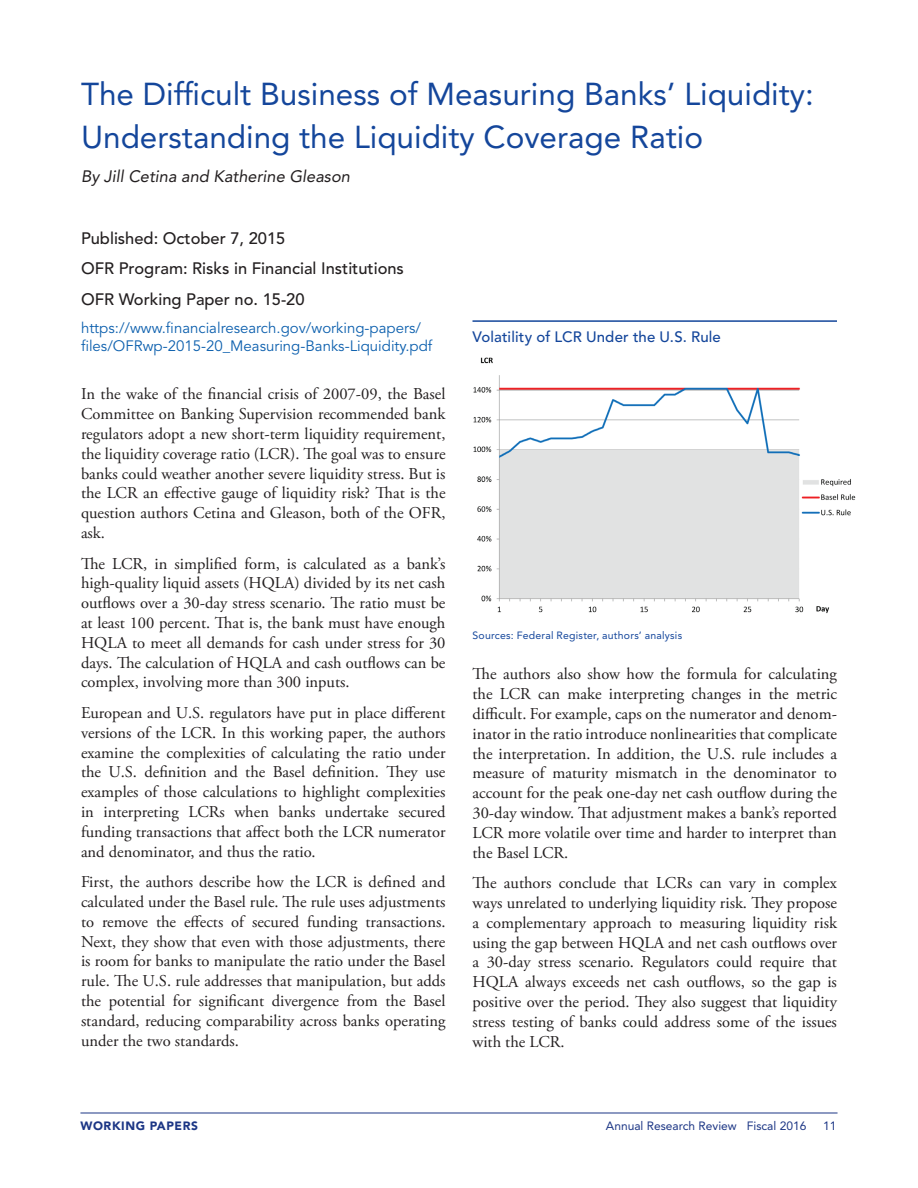
<style>
.page{position:relative;width:918px;height:1188px;background:#fff}
.page>*{position:absolute;margin:0;border:0;box-sizing:border-box;transform-origin:0 0}
.t1{font:31.5px/43.5px "Avenir LT Std";color:#14469b}
.Body_text{font:16.5px/19.8px "Adobe Garamond Pro";color:#231f20;text-align:justify}
.Date{font:500 16.5px "Avenir LT Std";color:#231f20}
.Authors{font:italic 16.5px "Avenir LT Std";color:#231f20}
.website{font:15px/18px "Avenir LT Std";color:#0d60ae}
.Figure_title{font:500 15px "Avenir LT Std";letter-spacing:.01em;color:#14469b}
.t2{font:12px "Avenir LT Std";color:#1c3685}
.t3{font:900 12px "Avenir LT Std";letter-spacing:.05em;color:#1c3685}
.Sources{font:10.5px "Avenir LT Std";letter-spacing:.02em;color:#14469b}
</style>
<div class="page">
<hr style="left:80px;top:1113px;width:758px;height:1px;background:#1c3685">
<img style="left:473px;top:357px;width:383px;height:257px">
<hr style="left:472px;top:320px;width:365px;height:2px;background:#14469b">
<p class="t1" style="left:81px;top:72px;width:734px">The Difficult Business of Measuring Banks’ Liquidity:<br>Understanding the Liquidity Coverage Ratio</p>
<p class="Authors" style="left:81px;top:166px;width:270px">By Jill Cetina and Katherine Gleason</p>
<p class="Date" style="left:81px;top:228px;width:206px">Published: October 7, 2015</p>
<p class="Date" style="left:81px;top:259px;width:324px">OFR Program: Risks in Financial Institutions</p>
<p class="Date" style="left:81px;top:290px;width:225px">OFR Working Paper no. 15-20</p>
<p class="website" style="left:81px;top:319px;width:353px">https://www.financialresearch.gov/working-papers/ files/OFRwp-2015-20_Measuring-Banks-Liquidity.pdf</p>
<p class="Body_text" style="left:81px;top:385px;width:366px">In the wake of the financial crisis of 2007-09, the Basel Committee on Banking Supervision recommended bank regulators adopt a new short-term liquidity requirement, the liquidity coverage ratio (LCR). The goal was to ensure banks could weather another severe liquidity stress. But is the LCR an effective gauge of liquidity risk? That is the question authors Cetina and Gleason, both of the OFR, ask.</p>
<p class="Body_text" style="left:81px;top:554px;width:366px">The LCR, in simplified form, is calculated as a bank’s high-quality liquid assets (HQLA) divided by its net cash outflows over a 30-day stress scenario. The ratio must be at least 100 percent. That is, the bank must have enough HQLA to meet all demands for cash under stress for 30 days. The calculation of HQLA and cash outflows can be complex, involving more than 300 inputs.</p>
<p class="Body_text" style="left:81px;top:703px;width:366px">European and U.S. regulators have put in place different versions of the LCR. In this working paper, the authors examine the complexities of calculating the ratio under the U.S. definition and the Basel definition. They use examples of those calculations to highlight complexities in interpreting LCRs when banks undertake secured funding transactions that affect both the LCR numerator and denominator, and thus the ratio.</p>
<p class="Body_text" style="left:81px;top:873px;width:366px">First, the authors describe how the LCR is defined and calculated under the Basel rule. The rule uses adjustments to remove the effects of secured funding transactions.<br>Next, they show that even with those adjustments, there is room for banks to manipulate the ratio under the Basel rule. The U.S. rule addresses that manipulation, but adds the potential for significant divergence from the Basel standard, reducing comparability across banks operating under the two standards.</p>
<p class="Figure_title" style="left:472px;top:328px;width:250px">Volatility of LCR Under the U.S. Rule</p>
<p class="Sources" style="left:472px;top:629px;width:211px">Sources: Federal Register, authors’ analysis</p>
<p class="Body_text" style="left:472px;top:665px;width:366px">The authors also show how the formula for calculating the LCR can make interpreting changes in the metric difficult. For example, caps on the numerator and denom&shy;inator in the ratio introduce nonlinearities that complicate the interpretation. In addition, the U.S. rule includes a measure of maturity mismatch in the denominator to account for the peak one-day net cash outflow during the 30-day window. That adjustment makes a bank’s reported LCR more volatile over time and harder to interpret than the Basel LCR.</p>
<p class="Body_text" style="left:472px;top:874px;width:366px">The authors conclude that LCRs can vary in complex ways unrelated to underlying liquidity risk. They propose a complementary approach to measuring liquidity risk using the gap between HQLA and net cash outflows over a 30-day stress scenario. Regulators could require that HQLA always exceeds net cash outflows, so the gap is positive over the period. They also suggest that liquidity stress testing of banks could address some of the issues with the LCR.</p>
<p class="t3" style="left:80px;top:1118px;width:119px">WORKING PAPERS</p>
<p class="t2" style="left:606px;top:1118px;width:202px">Annual Research Review Fiscal 2016</p>
<p class="t2" style="left:823px;top:1118px;width:15px">11</p>
</div>
